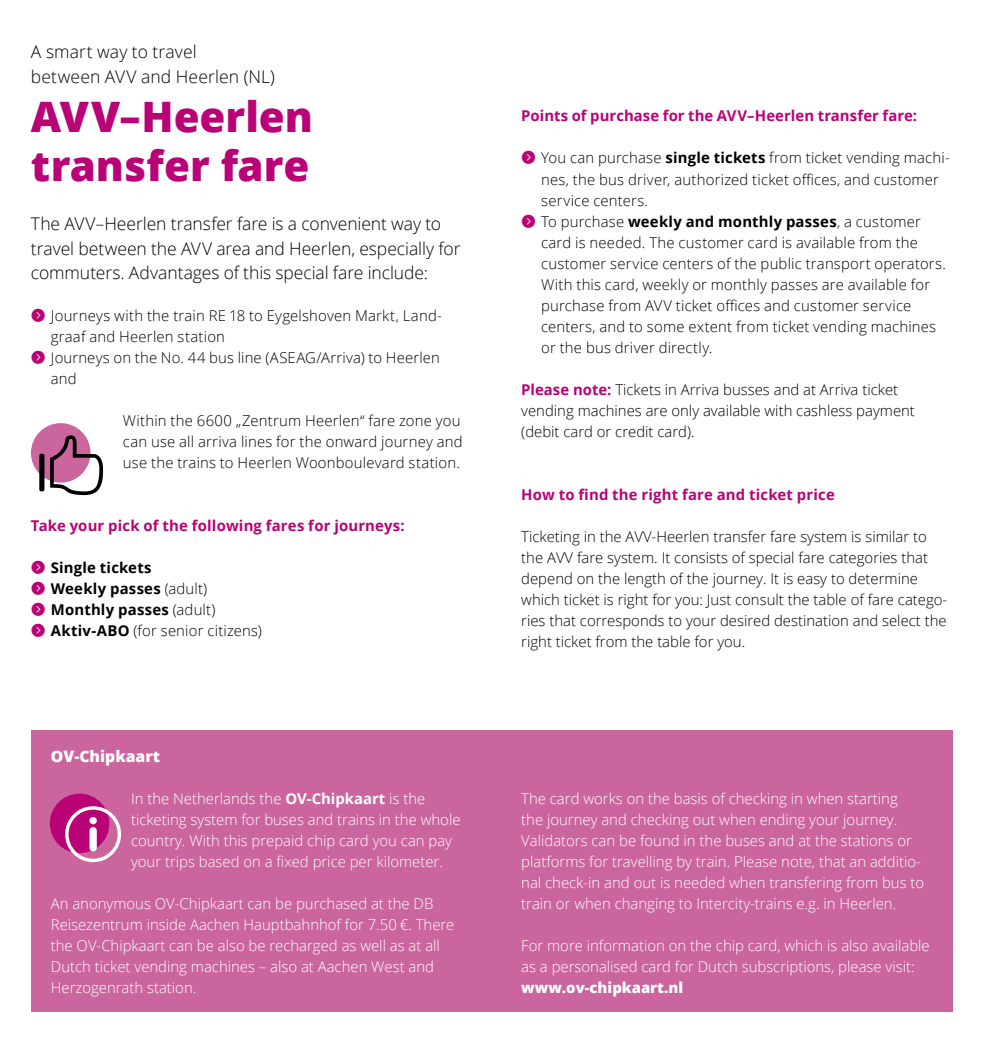
<style>
.page{position:relative;width:983px;height:1042px;background:#fff}
.page>*{position:absolute;margin:0;border:0;box-sizing:border-box;transform-origin:0 0}
.t1{font:800 42px/49px "Open Sans";color:#b90276}
.t2{font:300 17.5px/24.5px "Open Sans";letter-spacing:-.005em;color:#000}
.t3{font:800 15.75px "Open Sans";color:#fff}
.t4{font:300 14.88px/21px "Open Sans";letter-spacing:.01em;color:#000}
.t5{font:300 14.88px/21px "Open Sans";color:#fff}
.t6{font:700 14.88px "Open Sans";letter-spacing:.01em;color:#b90276}
.t7{font:700 14.88px/21px "Open Sans";letter-spacing:.015em;color:#000}
.t8{font:800 14.88px "Open Sans";color:#fff}
.s1{font-weight:300}
.s2{font-weight:700}
.s3{font-weight:700;color:#b90276}
</style>
<div class="page">
<div style="left:31px;top:730px;width:461px;height:282px;background:#cb659e"></div>
<div style="left:50px;top:793px;width:59px;height:60px;background:#b90276;border-radius:50%"></div>
<svg style="left:65px;top:806px;width:56px;height:56px"></svg>
<div style="left:31px;top:423px;width:59px;height:60px;background:#cb659e;border-radius:50%"></div>
<svg style="left:50px;top:435px;width:53px;height:60px"></svg>
<svg style="left:39px;top:454px;width:5px;height:37px"></svg>
<div style="left:491px;top:730px;width:461px;height:282px;background:#cb659e"></div>
<p class="t2" style="left:31px;top:39px;width:245px">A smart way to travel<br>between AVV and Heerlen (NL)</p>
<h1 class="t1" style="left:31px;top:90px;width:283px">AVV–Heerlen transfer fare</h1>
<p class="t2" style="left:31px;top:211px;width:431px">The AVV–Heerlen transfer fare is a convenient way to travel between the AVV area and Heerlen, especially for commuters. Advantages of this special fare include:</p>
<p class="t4" style="left:51px;top:305px;width:392px">Journeys with the train RE 18 to Eygelshoven Markt, Land&shy;graaf and Heerlen station<br>Journeys on the No. 44 bus line (ASEAG/Arriva) to Heerlen and</p>
<p class="t4" style="left:123px;top:410px;width:341px">Within the 6600 „Zentrum Heerlen“ fare zone you can use all arriva lines for the onward journey and use the trains to Heerlen Woonboulevard station.</p>
<p class="t6" style="left:31px;top:515px;width:375px">Take your pick of the following fares for journeys:</p>
<p class="t7" style="left:51px;top:557px;width:212px">Single tickets<br>Weekly passes <span class="s1">(adult)<br></span>Monthly passes <span class="s1">(adult)<br></span>Aktiv-ABO <span class="s1">(for senior citizens)</span></p>
<p class="t3" style="left:51px;top:744px;width:111px">OV-Chipkaart</p>
<p class="t5" style="left:131px;top:788px;width:331px">In the Netherlands the <span class="s2">OV-Chipkaart</span> is the ticketing system for buses and trains in the whole country. With this prepaid chip card you can pay your trips based on a fixed price per kilometer.</p>
<p class="t5" style="left:51px;top:893px;width:405px">An anonymous OV-Chipkaart can be purchased at the DB Reisezentrum inside Aachen Hauptbahnhof for 7.50 €. There the OV-Chipkaart can be also be recharged as well as at all Dutch ticket vending machines – also at Aachen West and Herzogenrath station.</p>
<p class="t6" style="left:521px;top:106px;width:397px">Points of purchase for the AVV–Heerlen transfer fare:</p>
<p class="t4" style="left:541px;top:147px;width:410px">You can purchase <span class="s2">single tickets</span> from ticket vending machi&shy;nes, the bus driver, authorized ticket offices, and customer service centers.<br>To purchase <span class="s2">weekly and monthly passes</span>, a customer card is needed. The customer card is available from the customer service centers of the public transport operators.<br>With this card, weekly or monthly passes are available for purchase from AVV ticket offices and customer service centers, and to some extent from ticket vending machines or the bus driver directly.</p>
<p class="t4" style="left:521px;top:378px;width:395px"><span class="s3">Please note:</span> Tickets in Arriva busses and at Arriva ticket vending machines are only available with cashless payment (debit card or credit card).</p>
<p class="t6" style="left:521px;top:484px;width:315px">How to find the right fare and ticket price</p>
<p class="t4" style="left:521px;top:525px;width:427px">Ticketing in the AVV-Heerlen transfer fare system is similar to the AVV fare system. It consists of special fare categories that depend on the length of the journey. It is easy to determine which ticket is right for you: Just consult the table of fare catego&shy;ries that corresponds to your desired destination and select the right ticket from the table for you.</p>
<p class="t5" style="left:521px;top:788px;width:404px">The card works on the basis of checking in when starting<br>the journey and checking out when ending your journey.<br>Validators can be found in the buses and at the stations or platforms for travelling by train. Please note, that an additio&shy;nal check-in and out is needed when transfering from bus to train or when changing to Intercity-trains e.g. in Heerlen.</p>
<p class="t5" style="left:521px;top:935px;width:410px">For more information on the chip card, which is also available as a personalised card for Dutch subscriptions, please visit:</p>
<p class="t8" style="left:521px;top:976px;width:163px">www.ov-chipkaart.nl</p>
</div>
